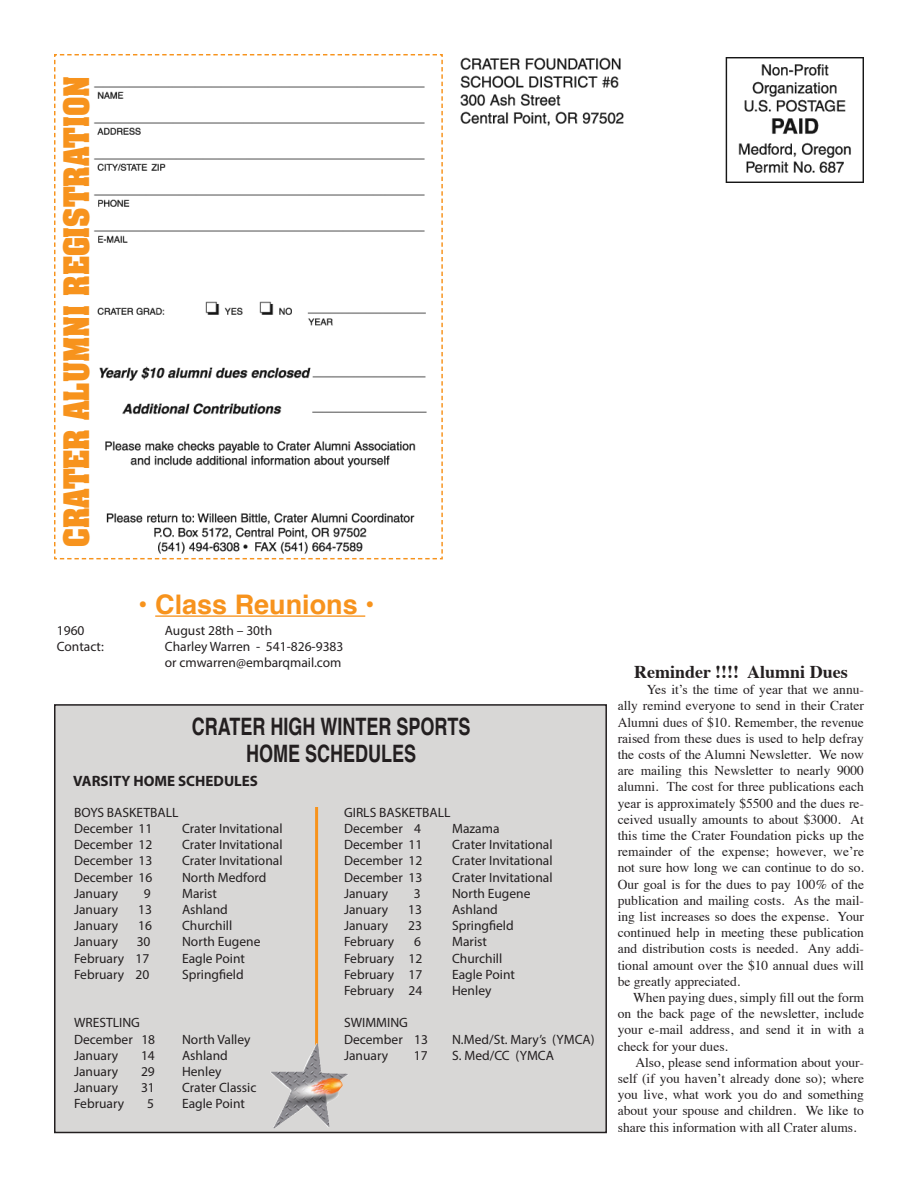
<style>
.page{position:relative;width:918px;height:1188px;background:#fff}
.page>*{position:absolute;margin:0;border:0;box-sizing:border-box;transform-origin:0 0}
.t1{font:700 30px "Aachen";color:#f7931d;scale:.9 1}
.t2{font:700 27px "Helvetica";color:#f7931d}
.t3{font:700 24px/27px "Helvetica";color:#231f20;text-align:center;scale:.75 1}
.t4{font:700 18px "Times";color:#231f20}
.t5{font:700 15px "Myriad Pro";color:#231f20}
.t6{font:13.5px/16.2px "Times";color:#231f20;text-align:justify}
.t7{font:13.5px/16.2px "Myriad Pro";color:#231f20}
</style>
<div class="page">
<img style="left:460px;top:57px;width:404px;height:126px">
<div style="left:55px;top:705px;width:551px;height:427px;background:#d8d7d6"></div>
<div style="left:54px;top:704px;width:553px;height:429px;border:2px solid #231f20"></div>
<hr style="left:315px;top:807px;width:3px;height:243px;background:#f7931d">
<img style="left:271px;top:1043px;width:77px;height:86px">
<svg style="left:54px;top:53px;width:389px;height:507px"></svg>
<hr style="left:155px;top:615px;width:210px;height:2px;background:#f7931d">
<h1 class="t1" style="left:55px;top:547px;width:525px;rotate:-90deg">CRATER ALUMNI REGISTRATION</h1>
<h2 class="t2" style="left:138px;top:583px;width:238px">• Class Reunions •</h2>
<p class="t7" style="left:57px;top:622px;width:29px">1960</p>
<p class="t7" style="left:165px;top:622px;width:109px">August 28th – 30th</p>
<p class="t7" style="left:57px;top:638px;width:48px">Contact:</p>
<p class="t7" style="left:165px;top:638px;width:180px">Charley Warren - 541-826-9383 or cmwarren@embarqmail.com</p>
<h3 class="t3" style="left:192px;top:713px;width:373px">CRATER HIGH WINTER SPORTS<br>HOME SCHEDULES</h3>
<p class="t5" style="left:73px;top:771px;width:186px">VARSITY HOME SCHEDULES</p>
<p class="t7" style="left:74px;top:804px;width:106px">BOYS BASKETBALL</p>
<p class="t7" style="left:344px;top:804px;width:108px">GIRLS BASKETBALL</p>
<p class="t7" style="left:74px;top:820px;width:80px">December 11</p>
<p class="t7" style="left:182px;top:820px;width:102px">Crater Invitational</p>
<p class="t7" style="left:344px;top:820px;width:79px">December 4</p>
<p class="t7" style="left:452px;top:820px;width:49px">Mazama</p>
<p class="t7" style="left:74px;top:836px;width:80px">December 12</p>
<p class="t7" style="left:182px;top:836px;width:102px">Crater Invitational</p>
<p class="t7" style="left:344px;top:836px;width:80px">December 11</p>
<p class="t7" style="left:452px;top:836px;width:102px">Crater Invitational</p>
<p class="t7" style="left:74px;top:853px;width:80px">December 13</p>
<p class="t7" style="left:182px;top:853px;width:102px">Crater Invitational</p>
<p class="t7" style="left:344px;top:853px;width:80px">December 12</p>
<p class="t7" style="left:452px;top:853px;width:102px">Crater Invitational</p>
<p class="t7" style="left:74px;top:869px;width:80px">December 16</p>
<p class="t7" style="left:182px;top:869px;width:86px">North Medford</p>
<p class="t7" style="left:344px;top:869px;width:80px">December 13</p>
<p class="t7" style="left:452px;top:869px;width:102px">Crater Invitational</p>
<p class="t7" style="left:74px;top:885px;width:46px">January</p>
<p class="t7" style="left:144px;top:885px;width:8px">9</p>
<p class="t7" style="left:182px;top:885px;width:36px">Marist</p>
<p class="t7" style="left:344px;top:885px;width:46px">January</p>
<p class="t7" style="left:414px;top:885px;width:8px">3</p>
<p class="t7" style="left:452px;top:885px;width:80px">North Eugene</p>
<p class="t7" style="left:74px;top:901px;width:46px">January</p>
<p class="t7" style="left:138px;top:901px;width:15px">13</p>
<p class="t7" style="left:182px;top:901px;width:47px">Ashland</p>
<p class="t7" style="left:344px;top:901px;width:46px">January</p>
<p class="t7" style="left:408px;top:901px;width:15px">13</p>
<p class="t7" style="left:452px;top:901px;width:47px">Ashland</p>
<p class="t7" style="left:74px;top:917px;width:46px">January</p>
<p class="t7" style="left:138px;top:917px;width:15px">16</p>
<p class="t7" style="left:182px;top:917px;width:52px">Churchill</p>
<p class="t7" style="left:344px;top:917px;width:46px">January</p>
<p class="t7" style="left:408px;top:917px;width:15px">23</p>
<p class="t7" style="left:452px;top:917px;width:63px">Springfield</p>
<p class="t7" style="left:74px;top:934px;width:46px">January</p>
<p class="t7" style="left:137px;top:934px;width:15px">30</p>
<p class="t7" style="left:182px;top:934px;width:80px">North Eugene</p>
<p class="t7" style="left:344px;top:934px;width:52px">February</p>
<p class="t7" style="left:414px;top:934px;width:8px">6</p>
<p class="t7" style="left:452px;top:934px;width:36px">Marist</p>
<p class="t7" style="left:74px;top:950px;width:77px">February 17</p>
<p class="t7" style="left:182px;top:950px;width:64px">Eagle Point</p>
<p class="t7" style="left:344px;top:950px;width:80px">February 12</p>
<p class="t7" style="left:452px;top:950px;width:52px">Churchill</p>
<p class="t7" style="left:74px;top:966px;width:77px">February 20</p>
<p class="t7" style="left:182px;top:966px;width:63px">Springfield</p>
<p class="t7" style="left:344px;top:966px;width:80px">February 17</p>
<p class="t7" style="left:452px;top:966px;width:64px">Eagle Point</p>
<p class="t7" style="left:344px;top:982px;width:80px">February 24</p>
<p class="t7" style="left:452px;top:982px;width:41px">Henley</p>
<p class="t7" style="left:74px;top:1015px;width:67px">WRESTLING</p>
<p class="t7" style="left:344px;top:1015px;width:65px">SWIMMING</p>
<p class="t7" style="left:74px;top:1031px;width:83px">December 18</p>
<p class="t7" style="left:182px;top:1031px;width:70px">North Valley</p>
<p class="t7" style="left:344px;top:1031px;width:85px">December 13</p>
<p class="t7" style="left:452px;top:1031px;width:144px">N.Med/St. Mary’s (YMCA)</p>
<p class="t7" style="left:74px;top:1047px;width:46px">January</p>
<p class="t7" style="left:141px;top:1047px;width:15px">14</p>
<p class="t7" style="left:182px;top:1047px;width:47px">Ashland</p>
<p class="t7" style="left:344px;top:1047px;width:46px">January</p>
<p class="t7" style="left:414px;top:1047px;width:15px">17</p>
<p class="t7" style="left:452px;top:1047px;width:103px">S. Med/CC (YMCA</p>
<p class="t7" style="left:74px;top:1063px;width:46px">January</p>
<p class="t7" style="left:141px;top:1063px;width:15px">29</p>
<p class="t7" style="left:182px;top:1063px;width:41px">Henley</p>
<p class="t7" style="left:74px;top:1079px;width:46px">January</p>
<p class="t7" style="left:141px;top:1079px;width:15px">31</p>
<p class="t7" style="left:182px;top:1079px;width:76px">Crater Classic</p>
<p class="t7" style="left:74px;top:1096px;width:52px">February</p>
<p class="t7" style="left:147px;top:1096px;width:8px">5</p>
<p class="t7" style="left:182px;top:1096px;width:64px">Eagle Point</p>
<h3 class="t4" style="left:634px;top:655px;width:215px">Reminder !!!! Alumni Dues</h3>
<p class="t6" style="left:618px;top:680px;width:248px;text-indent:29px">Yes it’s the time of year that we annu&shy;ally remind everyone to send in their Crater Alumni dues of $10. Remember, the revenue raised from these dues is used to help defray the costs of the Alumni Newsletter. We now are mailing this Newsletter to nearly 9000 alumni. The cost for three publications each year is approximately $5500 and the dues re&shy;ceived usually amounts to about $3000. At this time the Crater Foundation picks up the remainder of the expense; however, we’re not sure how long we can continue to do so.<br>Our goal is for the dues to pay 100% of the publication and mailing costs. As the mail&shy;ing list increases so does the expense. Your continued help in meeting these publication and distribution costs is needed. Any addi&shy;tional amount over the $10 annual dues will be greatly appreciated.</p>
<p class="t6" style="left:618px;top:988px;width:248px;text-indent:15px">When paying dues, simply fill out the form on the back page of the newsletter, include your e-mail address, and send it in with a check for your dues.</p>
<p class="t6" style="left:618px;top:1053px;width:248px;text-indent:18px">Also, please send information about your&shy;self (if you haven’t already done so); where you live, what work you do and something about your spouse and children. We like to share this information with all Crater alums.</p>
</div>
